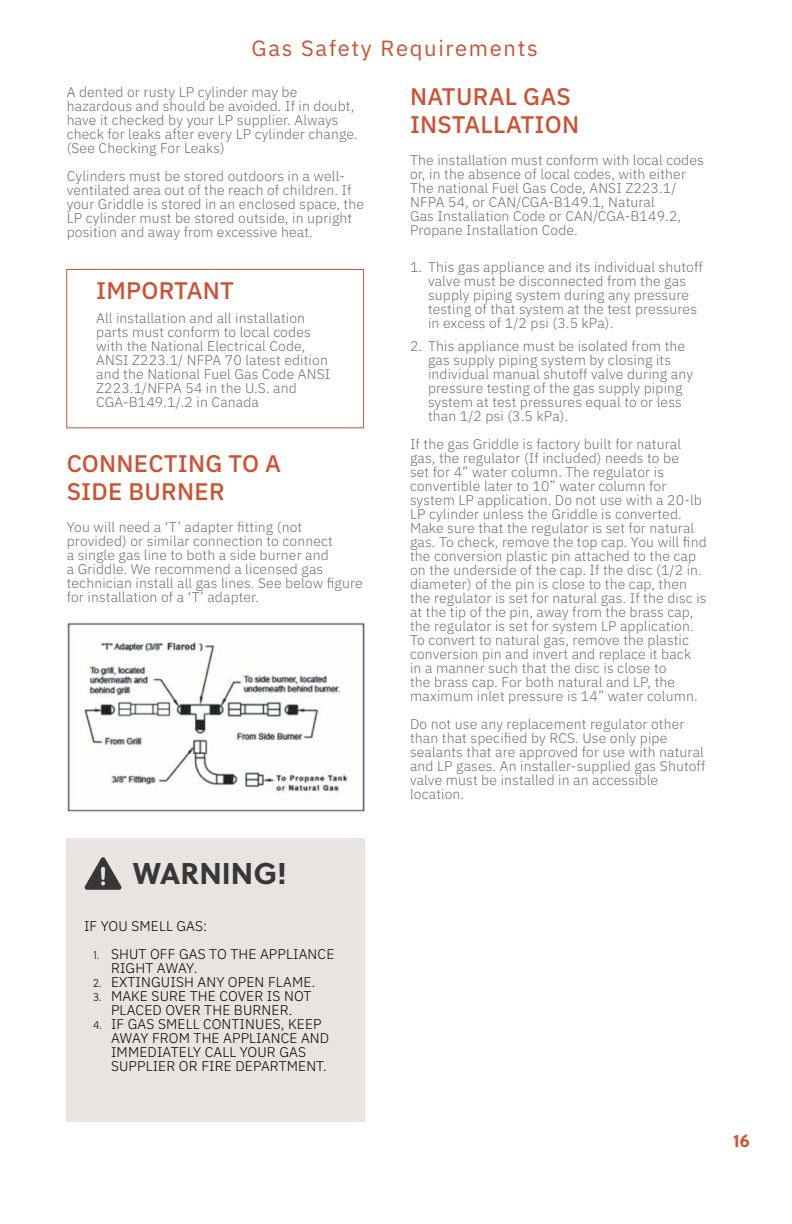
<style>
.page{position:relative;width:792px;height:1224px;background:#fff}
.page>*{position:absolute;margin:0;border:0;box-sizing:border-box;transform-origin:0 0}
.WARNING{font:700 30px "Soleil";color:#373737}
.Summerset_Body_Copy{font:500 24px/28px "IBM Plex Sans";letter-spacing:.01em;color:#cc5232}
.Summerset_Heading_2{font:500 24px/28px "IBM Plex Sans";letter-spacing:.01em;color:#cc5232}
.Summerset_Body_Copy-2{font:22px "IBM Plex Sans";letter-spacing:.075em;color:#cc5232}
.t1{font:700 18px "Soleil";color:#cc5232}
.Summerset_Body_Copy-3{font:300 14px/14px "IBM Plex Sans";letter-spacing:.01em;color:#686f77}
.Summerset_Heading_2-2{font:300 14px/14px "IBM Plex Sans";letter-spacing:.01em;color:#686f77}
.H3{font:300 14px/14px "IBM Plex Sans";letter-spacing:.01em;color:#000}
.s1{font-family:"Soleil Lt";font-weight:400;font-size:12px;color:#373737}
</style>
<div class="page">
<div style="left:66px;top:269px;width:298px;height:159px;border:1px solid #cc5232"></div>
<img style="left:67px;top:622px;width:298px;height:190px">
<div style="left:66px;top:838px;width:298px;height:284px;background:#e9e3e1"></div>
<svg style="left:84px;top:857px;width:38px;height:33px"></svg>
<p class="Summerset_Body_Copy-2" style="left:252px;top:31px;width:288px">Gas Safety Requirements</p>
<p class="Summerset_Heading_2-2" style="left:67px;top:84px;width:292px">A dented or rusty LP cylinder may be hazardous and should be avoided. If in doubt, have it checked by your LP supplier. Always check for leaks after every LP cylinder change. (See Checking For Leaks)</p>
<p class="Summerset_Heading_2-2" style="left:67px;top:168px;width:299px">Cylinders must be stored outdoors in a well&shy;ventilated area out of the reach of children. If your Griddle is stored in an enclosed space, the LP cylinder must be stored outside, in upright position and away from excessive heat.</p>
<p class="Summerset_Body_Copy" style="left:96px;top:274px;width:139px">IMPORTANT</p>
<p class="Summerset_Body_Copy-3" style="left:96px;top:310px;width:236px">All installation and all installation parts must conform to local codes with the National Electrical Code, ANSI Z223.1/ NFPA 70 latest edition and the National Fuel Gas Code ANSI Z223.1/NFPA 54 in the U.S. and CGA-B149.1/.2 in Canada</p>
<p class="Summerset_Body_Copy" style="left:67px;top:447px;width:216px">CONNECTING TO A<br>SIDE BURNER</p>
<p class="Summerset_Heading_2-2" style="left:67px;top:519px;width:298px">You will need a ‘T’ adapter fitting (not provided) or similar connection to connect<br>a single gas line to both a side burner and<br>a Griddle. We recommend a licensed gas technician install all gas lines. See below figure for installation of a ‘T’ adapter.</p>
<p class="WARNING" style="left:133px;top:850px;width:156px">WARNING!</p>
<p class="H3" style="left:84px;top:918px;width:125px">IF YOU SMELL GAS:</p>
<p class="H3" style="left:111px;top:946px;width:225px;text-indent:-18px"><span class="s1">1.</span> SHUT OFF GAS TO THE APPLIANCE<br>RIGHT AWAY.</p>
<p class="H3" style="left:93px;top:974px;width:224px"><span class="s1">2.</span> EXTINGUISH ANY OPEN FLAME.</p>
<p class="H3" style="left:93px;top:988px;width:220px;text-align:center"><span class="s1">3.</span> MAKE SURE THE COVER IS NOT<br>PLACED OVER THE BURNER.</p>
<p class="H3" style="left:111px;top:1016px;width:220px;text-indent:-18px"><span class="s1">4.</span> IF GAS SMELL CONTINUES, KEEP<br>AWAY FROM THE APPLIANCE AND<br>IMMEDIATELY CALL YOUR GAS<br>SUPPLIER OR FIRE DEPARTMENT.</p>
<p class="Summerset_Heading_2" style="left:410px;top:80px;width:171px">NATURAL GAS<br>INSTALLATION</p>
<p class="Summerset_Body_Copy-3" style="left:410px;top:152px;width:295px">The installation must conform with local codes or, in the absence of local codes, with either The national Fuel Gas Code, ANSI Z223.1/ NFPA 54, or CAN/CGA-B149.1, Natural<br>Gas Installation Code or CAN/CGA-B149.2, Propane Installation Code.</p>
<p class="Summerset_Body_Copy-3" style="left:428px;top:259px;width:276px;text-indent:-18px">1. This gas appliance and its individual shutoff valve must be disconnected from the gas supply piping system during any pressure testing of that system at the test pressures in excess of 1/2 psi (3.5 kPa).</p>
<p class="Summerset_Body_Copy-3" style="left:428px;top:338px;width:267px;text-indent:-18px">2. This appliance must be isolated from the gas supply piping system by closing its individual manual shutoff valve during any pressure testing of the gas supply piping system at test pressures equal to or less than 1/2 psi (3.5 kPa).</p>
<p class="Summerset_Body_Copy-3" style="left:410px;top:436px;width:298px">If the gas Griddle is factory built for natural gas, the regulator (If included) needs to be<br>set for 4” water column. The regulator is convertible later to 10” water column for system LP application. Do not use with a 20-lb LP cylinder unless the Griddle is converted.<br>Make sure that the regulator is set for natural gas. To check, remove the top cap. You will find the conversion plastic pin attached to the cap on the underside of the cap. If the disc (1/2 in. diameter) of the pin is close to the cap, then the regulator is set for natural gas. If the disc is at the tip of the pin, away from the brass cap, the regulator is set for system LP application.<br>To convert to natural gas, remove the plastic conversion pin and invert and replace it back<br>in a manner such that the disc is close to<br>the brass cap. For both natural and LP, the maximum inlet pressure is 14” water column.</p>
<p class="Summerset_Body_Copy-3" style="left:410px;top:716px;width:297px">Do not use any replacement regulator other than that specified by RCS. Use only pipe sealants that are approved for use with natural and LP gases. An installer-supplied gas Shutoff valve must be installed in an accessible location.</p>
<p class="t1" style="left:733px;top:1126px;width:18px">16</p>
</div>
